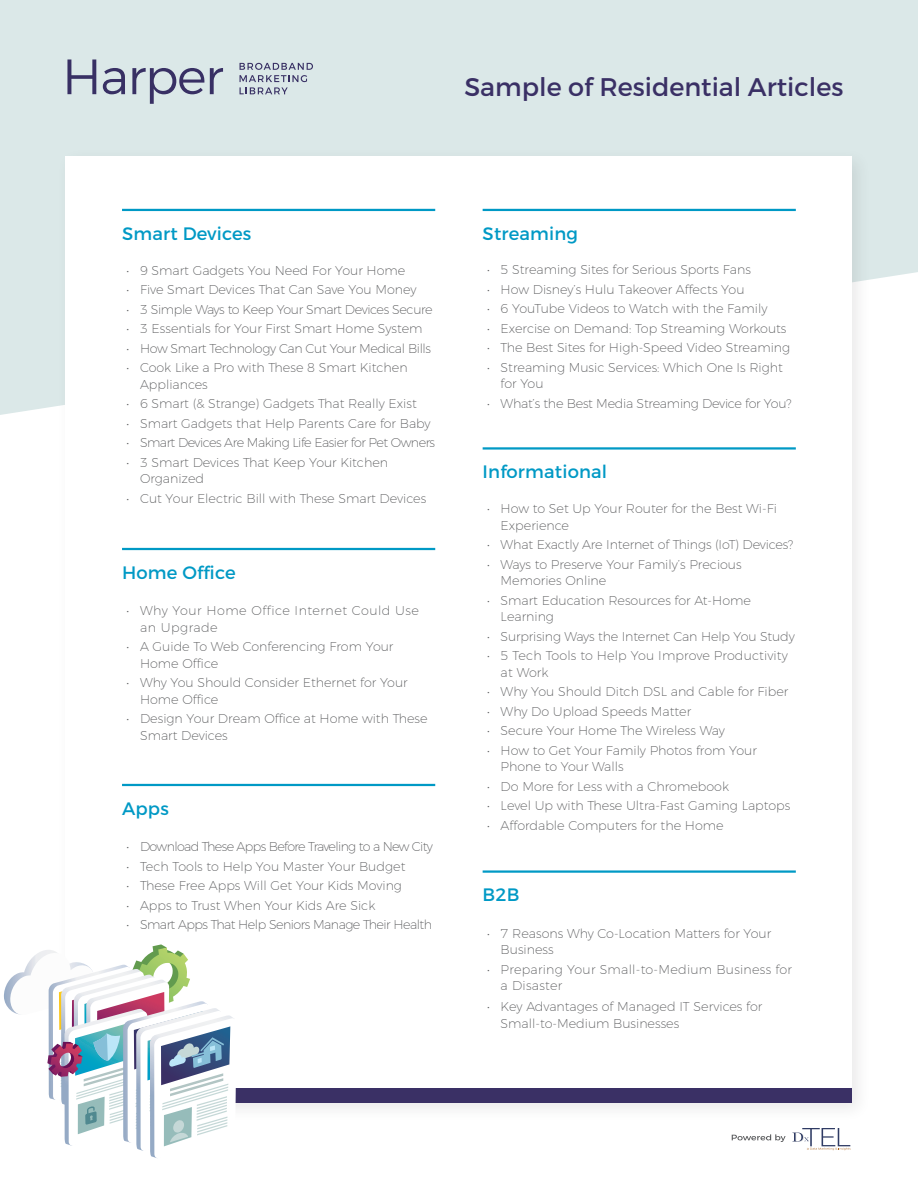
<style>
.page{position:relative;width:918px;height:1188px;background:#fff}
.page>*{position:absolute;margin:0;border:0;box-sizing:border-box;transform-origin:0 0}
.t1{font:25.5px "Montserrat";color:#3a3065}
.t2{font:18px "Montserrat";letter-spacing:.01em;color:#0099c5}
.t3{font:200 12.75px/16.5px "Montserrat";color:#57585a}
.t4{font:200 12.75px "Montserrat";letter-spacing:-.04em;color:#57585a}
.t5{font:200 12.75px "Montserrat";letter-spacing:-.03em;color:#57585a}
.t6{font:200 12.75px/16.5px "Montserrat";letter-spacing:.02em;color:#57585a}
.t7{font:200 12.75px/16.5px "Montserrat";letter-spacing:.04em;color:#57585a}
.t8{font:200 12.75px "Montserrat";letter-spacing:-.05em;color:#57585a}
.t9{font:200 12.75px "Montserrat";letter-spacing:-.02em;color:#57585a}
</style>
<div class="page">
<div style="left:0;top:0;width:918px;height:415px;background:#dbe8e8"></div>
<svg style="left:732px;top:1134px;width:54px;height:8px"></svg>
<svg style="left:792px;top:1128px;width:59px;height:22px"></svg>
<svg style="left:240px;top:63px;width:73px;height:31px"></svg>
<svg style="left:67px;top:59px;width:29px;height:35px"></svg>
<svg style="left:103px;top:68px;width:22px;height:26px"></svg>
<svg style="left:132px;top:68px;width:91px;height:36px"></svg>
<div style="left:55px;top:146px;width:817px;height:977px;background:#231f20;opacity:.1"></div>
<div style="left:66px;top:157px;width:786px;height:946px;background:#fff"></div>
<hr style="left:122px;top:209px;width:313px;height:2px;background:#0099c5">
<hr style="left:122px;top:548px;width:313px;height:2px;background:#0099c5">
<hr style="left:122px;top:784px;width:313px;height:2px;background:#0099c5">
<hr style="left:483px;top:870px;width:313px;height:3px;background:#0099c5">
<hr style="left:483px;top:447px;width:313px;height:3px;background:#0099c5">
<hr style="left:483px;top:209px;width:313px;height:2px;background:#0099c5">
<div style="left:66px;top:1089px;width:786px;height:14px;background:#3a3065"></div>
<svg style="left:4px;top:944px;width:233px;height:214px"></svg>
<h1 class="t1" style="left:464px;top:71px;width:380px">Sample of Residential Articles</h1>
<h2 class="t2" style="left:122px;top:222px;width:131px">Smart Devices</h2>
<p class="t3" style="left:127px;top:262px;width:280px">• 9 Smart Gadgets You Need For Your Home</p>
<p class="t3" style="left:127px;top:281px;width:291px">• Five Smart Devices That Can Save You Money</p>
<p class="t5" style="left:127px;top:301px;width:308px">• 3 Simple Ways to Keep Your Smart Devices Secure</p>
<p class="t3" style="left:127px;top:320px;width:298px">• 3 Essentials for Your First Smart Home System</p>
<p class="t5" style="left:127px;top:340px;width:306px">• How Smart Technology Can Cut Your Medical Bills</p>
<p class="t3" style="left:140px;top:359px;width:269px;text-indent:-14px">• Cook Like a Pro with These 8 Smart Kitchen<br>Appliances</p>
<p class="t3" style="left:127px;top:395px;width:292px">• 6 Smart (&amp; Strange) Gadgets That Really Exist</p>
<p class="t3" style="left:127px;top:415px;width:306px">• Smart Gadgets that Help Parents Care for Baby</p>
<p class="t4" style="left:127px;top:435px;width:310px">• Smart Devices Are Making Life Easier for Pet Owners</p>
<p class="t3" style="left:140px;top:454px;width:250px;text-indent:-14px">• 3 Smart Devices That Keep Your Kitchen<br>Organized</p>
<p class="t3" style="left:127px;top:490px;width:301px">• Cut Your Electric Bill with These Smart Devices</p>
<h2 class="t2" style="left:122px;top:561px;width:115px">Home Office</h2>
<p class="t7" style="left:140px;top:602px;width:281px;text-indent:-14px">• Why Your Home Office Internet Could Use an Upgrade</p>
<p class="t3" style="left:140px;top:638px;width:255px;text-indent:-14px">• A Guide To Web Conferencing From Your<br>Home Office</p>
<p class="t3" style="left:140px;top:674px;width:269px;text-indent:-14px">• Why You Should Consider Ethernet for Your<br>Home Office</p>
<p class="t3" style="left:140px;top:710px;width:289px;text-indent:-14px">• Design Your Dream Office at Home with These<br>Smart Devices</p>
<h2 class="t2" style="left:122px;top:797px;width:48px">Apps</h2>
<p class="t8" style="left:127px;top:839px;width:308px">• Download These Apps Before Traveling to a New City</p>
<p class="t3" style="left:127px;top:858px;width:280px">• Tech Tools to Help You Master Your Budget</p>
<p class="t3" style="left:127px;top:877px;width:277px">• These Free Apps Will Get Your Kids Moving</p>
<p class="t3" style="left:127px;top:897px;width:250px">• Apps to Trust When Your Kids Are Sick</p>
<p class="t4" style="left:127px;top:917px;width:307px">• Smart Apps That Help Seniors Manage Their Health</p>
<h2 class="t2" style="left:483px;top:222px;width:97px">Streaming</h2>
<p class="t3" style="left:487px;top:261px;width:265px">• 5 Streaming Sites for Serious Sports Fans</p>
<p class="t3" style="left:487px;top:281px;width:259px">• How Disney’s Hulu Takeover Affects You</p>
<p class="t3" style="left:487px;top:300px;width:282px">• 6 YouTube Videos to Watch with the Family</p>
<p class="t3" style="left:487px;top:320px;width:301px">• Exercise on Demand: Top Streaming Workouts</p>
<p class="t3" style="left:487px;top:339px;width:305px">• The Best Sites for High-Speed Video Streaming</p>
<p class="t3" style="left:501px;top:359px;width:284px;text-indent:-14px">• Streaming Music Services: Which One Is Right for You</p>
<p class="t9" style="left:487px;top:396px;width:306px">• What’s the Best Media Streaming Device for You?</p>
<h2 class="t2" style="left:483px;top:461px;width:126px">Informational</h2>
<p class="t3" style="left:501px;top:500px;width:278px;text-indent:-14px">• How to Set Up Your Router for the Best Wi-Fi<br>Experience</p>
<p class="t3" style="left:487px;top:536px;width:308px">• What Exactly Are Internet of Things (IoT) Devices?</p>
<p class="t3" style="left:501px;top:556px;width:243px;text-indent:-14px">• Ways to Preserve Your Family’s Precious<br>Memories Online</p>
<p class="t3" style="left:501px;top:592px;width:252px;text-indent:-14px">• Smart Education Resources for At-Home<br>Learning</p>
<p class="t3" style="left:487px;top:628px;width:309px">• Surprising Ways the Internet Can Help You Study</p>
<p class="t3" style="left:501px;top:647px;width:289px;text-indent:-14px">• 5 Tech Tools to Help You Improve Productivity at Work</p>
<p class="t3" style="left:487px;top:683px;width:303px">• Why You Should Ditch DSL and Cable for Fiber</p>
<p class="t3" style="left:487px;top:703px;width:206px">• Why Do Upload Speeds Matter</p>
<p class="t3" style="left:487px;top:722px;width:239px">• Secure Your Home The Wireless Way</p>
<p class="t3" style="left:501px;top:742px;width:258px;text-indent:-14px">• How to Get Your Family Photos from Your<br>Phone to Your Walls</p>
<p class="t3" style="left:487px;top:778px;width:243px">• Do More for Less with a Chromebook</p>
<p class="t3" style="left:487px;top:797px;width:305px">• Level Up with These Ultra-Fast Gaming Laptops</p>
<p class="t3" style="left:487px;top:817px;width:238px">• Affordable Computers for the Home</p>
<h2 class="t2" style="left:483px;top:884px;width:38px">B2B</h2>
<p class="t3" style="left:501px;top:925px;width:272px;text-indent:-14px">• 7 Reasons Why Co-Location Matters for Your<br>Business</p>
<p class="t6" style="left:501px;top:961px;width:293px;text-indent:-14px">• Preparing Your Small-to-Medium Business for a Disaster</p>
<p class="t3" style="left:501px;top:998px;width:263px;text-indent:-14px">• Key Advantages of Managed IT Services for<br>Small-to-Medium Businesses</p>
</div>
